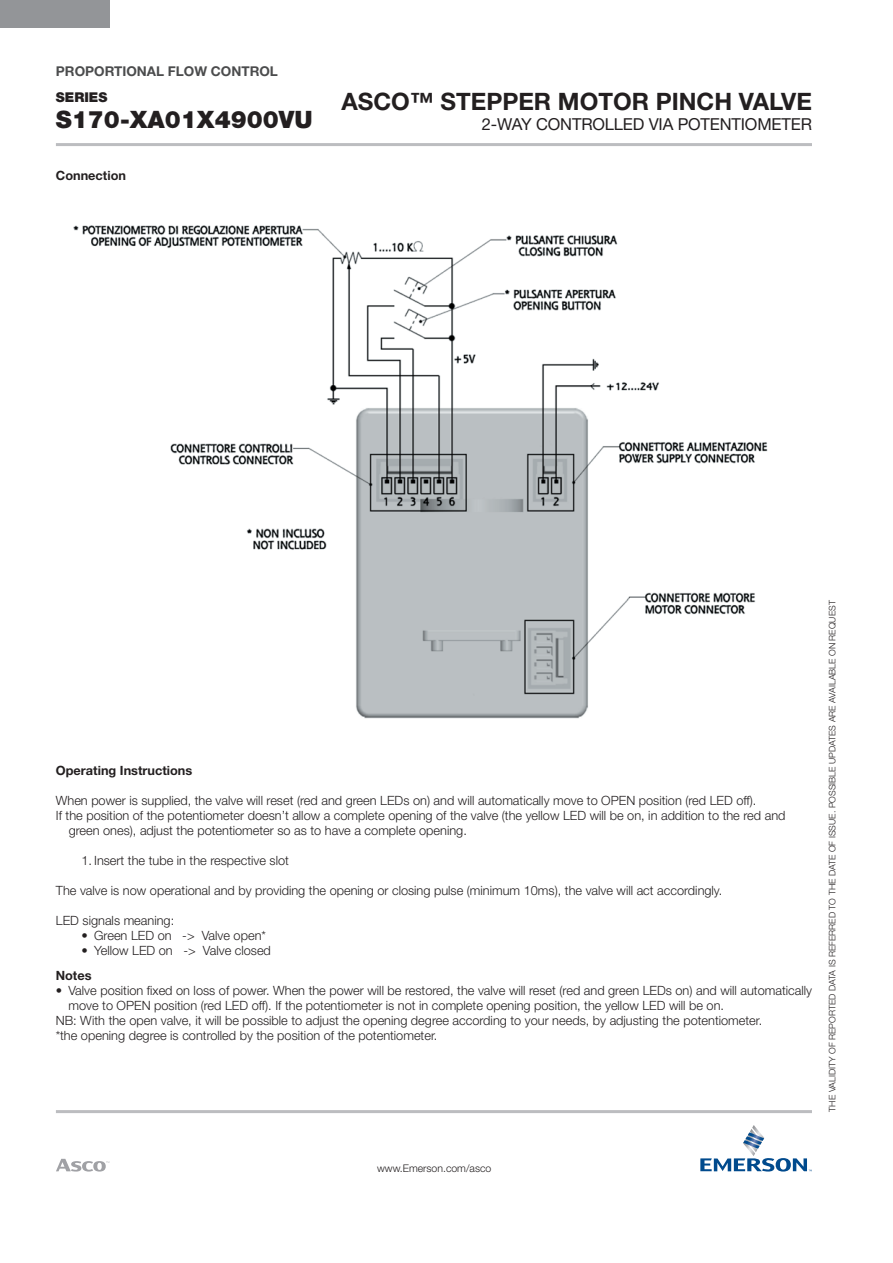
<style>
.page{position:relative;width:893px;height:1263px;background:#fff}
.page>*{position:absolute;margin:0;border:0;box-sizing:border-box;transform-origin:0 0}
.t1{font:700 24px "Helvetica Neue";color:#231f20}
.t2{font:900 24px "Helvetica Neue";color:#231f20}
.t3{font:16.5px "Helvetica Neue";letter-spacing:-.01em;color:#231f20}
.t4{font:700 13.5px "Helvetica Neue";color:#4b4c4d}
.t5{font:900 13.5px "Helvetica Neue";color:#231f20}
.t6{font:300 12.75px "Helvetica Neue";color:#231f20}
.t7{font:700 12.75px "Helvetica Neue";color:#231f20}
.t8{font:300 10.5px "Helvetica Neue";color:#231f20}
.t9{font:300 9px "Helvetica Neue";color:#231f20}
</style>
<div class="page">
<hr style="left:56px;top:143px;width:756px;height:3px;background:#bcbdc0">
<div style="left:0;top:0;width:110px;height:28px;background:#939598"></div>
<svg style="left:700px;top:1125px;width:112px;height:46px"></svg>
<svg style="left:56px;top:1159px;width:53px;height:12px"></svg>
<hr style="left:56px;top:1110px;width:756px;height:3px;background:#bcbdc0">
<img style="left:73px;top:225px;width:695px;height:494px">
<p class="t4" style="left:56px;top:63px;width:224px">PROPORTIONAL FLOW CONTROL</p>
<p class="t5" style="left:56px;top:89px;width:53px">SERIES</p>
<h1 class="t2" style="left:56px;top:105px;width:258px">S170-XA01X4900VU</h1>
<p class="t7" style="left:56px;top:168px;width:72px">Connection</p>
<h1 class="t1" style="left:341px;top:87px;width:472px">ASCO™ STEPPER MOTOR PINCH VALVE</h1>
<p class="t3" style="left:482px;top:114px;width:332px">2-WAY CONTROLLED VIA POTENTIOMETER</p>
<p class="t7" style="left:56px;top:763px;width:138px">Operating Instructions</p>
<p class="t6" style="left:56px;top:793px;width:702px">When power is supplied, the valve will reset (red and green LEDs on) and will automatically move to OPEN position (red LED off).</p>
<p class="t6" style="left:56px;top:808px;width:731px">If the position of the potentiometer doesn’t allow a complete opening of the valve (the yellow LED will be on, in addition to the red and</p>
<p class="t6" style="left:69px;top:823px;width:400px">green ones), adjust the potentiometer so as to have a complete opening.</p>
<p class="t6" style="left:81px;top:853px;width:209px">1. Insert the tube in the respective slot</p>
<p class="t6" style="left:56px;top:883px;width:668px">The valve is now operational and by providing the opening or closing pulse (minimum 10ms), the valve will act accordingly.</p>
<p class="t6" style="left:56px;top:913px;width:120px">LED signals meaning:</p>
<p class="t6" style="left:81px;top:928px;width:186px">• Green LED on -&gt; Valve open*</p>
<p class="t6" style="left:81px;top:943px;width:191px">• Yellow LED on -&gt; Valve closed</p>
<p class="t7" style="left:56px;top:968px;width:37px">Notes</p>
<p class="t6" style="left:56px;top:983px;width:758px">• Valve position fixed on loss of power. When the power will be restored, the valve will reset (red and green LEDs on) and will automatically</p>
<p class="t6" style="left:68px;top:998px;width:657px">move to OPEN position (red LED off). If the potentiometer is not in complete opening position, the yellow LED will be on.</p>
<p class="t6" style="left:56px;top:1013px;width:708px">NB: With the open valve, it will be possible to adjust the opening degree according to your needs, by adjusting the potentiometer.</p>
<p class="t6" style="left:56px;top:1028px;width:383px">*the opening degree is controlled by the position of the potentiometer.</p>
<p class="t9" style="left:827px;top:1111px;width:513px;rotate:-90deg">THE VALIDITY OF REPORTED DATA IS REFERRED TO THE DATE OF ISSUE. POSSIBLE UPDATES ARE AVAILABLE ON REQUEST</p>
<p class="t8" style="left:377px;top:1161px;width:116px">www.Emerson.com/asco</p>
</div>
